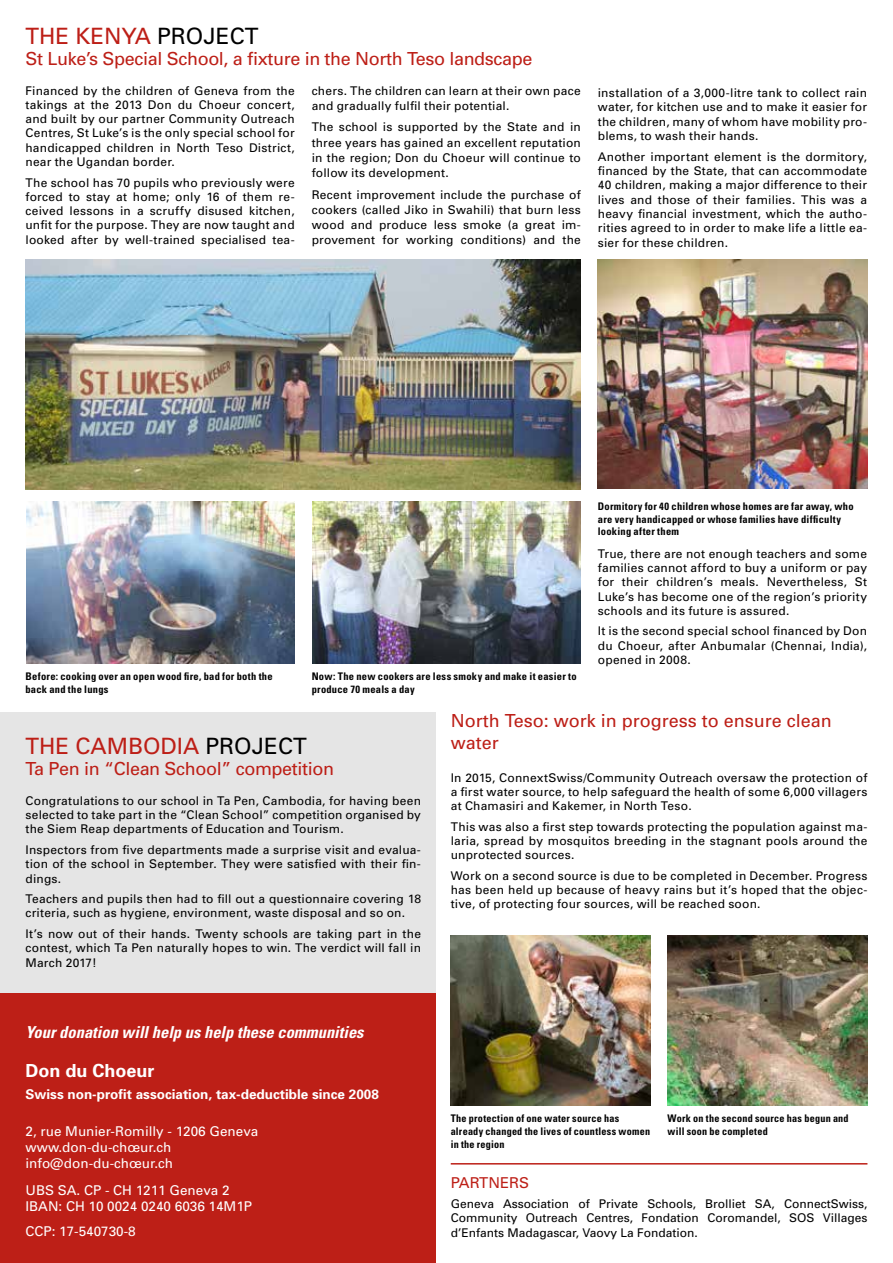
<style>
.page{position:relative;width:893px;height:1263px;background:#fff}
.page>*{position:absolute;margin:0;border:0;box-sizing:border-box;transform-origin:0 0}
.t1{font:22.5px "Univers";color:#bd1f17}
.t2{font:18px "Univers";letter-spacing:-.02em;color:#bd1f17}
.t3{font:18px/22.5px "Univers";color:#bd1f17}
.t4{font:700 18px "Univers";color:#fff}
.t5{font:italic 700 condensed 16.5px "Univers";color:#fff}
.t6{font:15px "Univers";color:#bd1f17}
.t7{font:13.5px/16.2px "Univers";color:#fff}
.t8{font:700 13.5px "Univers";color:#fff}
.t9{font:12px/14.2px "Univers";letter-spacing:.015em;color:#000;text-align:justify}
.t10{font:700 condensed 10.5px/12.8px "Univers";letter-spacing:.02em;color:#000}
.s1{color:#000}
</style>
<div class="page">
<div style="left:0;top:712px;width:436px;height:281px;background:#e5e5e5"></div>
<div style="left:0;top:994px;width:436px;height:269px;background:#bd1f17"></div>
<img style="left:26px;top:259px;width:555px;height:230px">
<img style="left:598px;top:260px;width:269px;height:229px">
<img style="left:26px;top:502px;width:268px;height:161px">
<img style="left:312px;top:502px;width:268px;height:161px">
<img style="left:668px;top:935px;width:199px;height:171px">
<img style="left:451px;top:935px;width:200px;height:171px">
<hr style="left:451px;top:1163px;width:416px;height:1px;background:#bd1f17">
<h1 class="t1" style="left:26px;top:22px;width:234px">THE KENYA <span class="s1">PROJECT</span></h1>
<h2 class="t2" style="left:26px;top:48px;width:508px">St Luke’s Special School, a fixture in the North Teso landscape</h2>
<p class="t9" style="left:26px;top:83px;width:271px">Financed by the children of Geneva from the takings at the 2013 Don du Choeur concert, and built by our partner Community Outreach Centres, St Luke’s is the only special school for handicapped children in North Teso District, near the Ugandan border.</p>
<p class="t9" style="left:26px;top:175px;width:271px">The school has 70 pupils who previously were forced to stay at home; only 16 of them re&shy;ceived lessons in a scruffy disused kitchen, unfit for the purpose. They are now taught and looked after by well-trained specialised tea-</p>
<p class="t9" style="left:312px;top:83px;width:271px;line-height:15.3px">chers. The children can learn at their own pace and gradually fulfil their potential.</p>
<p class="t9" style="left:312px;top:119px;width:271px;line-height:15.3px">The school is supported by the State and in three years has gained an excellent reputation in the region; Don du Choeur will continue to follow its development.</p>
<p class="t9" style="left:312px;top:187px;width:271px;line-height:15.3px">Recent improvement include the purchase of cookers (called Jiko in Swahili) that burn less wood and produce less smoke (a great im&shy;provement for working conditions) and the</p>
<p class="t9" style="left:598px;top:85px;width:271px">installation of a 3,000-litre tank to collect rain water, for kitchen use and to make it easier for the children, many of whom have mobility pro&shy;blems, to wash their hands.</p>
<p class="t9" style="left:598px;top:149px;width:271px">Another important element is the dormitory, financed by the State, that can accommodate 40 children, making a major difference to their lives and those of their families. This was a heavy financial investment, which the autho&shy;rities agreed to in order to make life a little ea&shy;sier for these children.</p>
<p class="t10" style="left:26px;top:670px;width:249px">Before: cooking over an open wood fire, bad for both the back and the lungs</p>
<p class="t10" style="left:312px;top:670px;width:266px">Now: The new cookers are less smoky and make it easier to produce 70 meals a day</p>
<p class="t10" style="left:598px;top:500px;width:257px">Dormitory for 40 children whose homes are far away, who are very handicapped or whose families have difficulty looking after them</p>
<p class="t9" style="left:598px;top:546px;width:271px">True, there are not enough teachers and some families cannot afford to buy a uniform or pay for their children’s meals. Nevertheless, St Luke’s has become one of the region’s priority schools and its future is assured.</p>
<p class="t9" style="left:598px;top:624px;width:271px">It is the second special school financed by Don du Choeur, after Anbumalar (Chennai, India), opened in 2008.</p>
<h1 class="t1" style="left:26px;top:732px;width:283px">THE CAMBODIA <span class="s1">PROJECT</span></h1>
<h2 class="t2" style="left:26px;top:758px;width:310px">Ta Pen in “Clean School” competition</h2>
<p class="t9" style="left:26px;top:793px;width:397px">Congratulations to our school in Ta Pen, Cambodia, for having been selected to take part in the “Clean School” competition organised by the Siem Reap departments of Education and Tourism.</p>
<p class="t9" style="left:26px;top:842px;width:397px">Inspectors from five departments made a surprise visit and evalua&shy;tion of the school in September. They were satisfied with their fin&shy;dings.</p>
<p class="t9" style="left:26px;top:891px;width:397px">Teachers and pupils then had to fill out a questionnaire covering 18 criteria, such as hygiene, environment, waste disposal and so on.</p>
<p class="t9" style="left:26px;top:926px;width:397px">It’s now out of their hands. Twenty schools are taking part in the contest, which Ta Pen naturally hopes to win. The verdict will fall in March 2017!</p>
<h3 class="t5" style="left:26px;top:1022px;width:340px">Your donation will help us help these communities</h3>
<h2 class="t4" style="left:26px;top:1059px;width:131px">Don du Choeur</h2>
<p class="t8" style="left:26px;top:1085px;width:355px">Swiss non-profit association, tax-deductible since 2008</p>
<p class="t7" style="left:26px;top:1123px;width:234px">2, rue Munier-Romilly - 1206 Geneva www.don-du-chœur.ch info@don-du-chœur.ch</p>
<p class="t7" style="left:26px;top:1182px;width:228px">UBS SA. CP - CH 1211 Geneva 2<br>IBAN: CH 10 0024 0240 6036 14M1P</p>
<p class="t7" style="left:26px;top:1223px;width:112px">CCP: 17-540730-8</p>
<h2 class="t3" style="left:451px;top:709px;width:383px">North Teso: work in progress to ensure clean water</h2>
<p class="t9" style="left:451px;top:770px;width:418px">In 2015, ConnextSwiss/Community Outreach oversaw the protection of a first water source, to help safeguard the health of some 6,000 villagers at Chamasiri and Kakemer, in North Teso.</p>
<p class="t9" style="left:451px;top:819px;width:418px">This was also a first step towards protecting the population against ma&shy;laria, spread by mosquitos breeding in the stagnant pools around the unprotected sources.</p>
<p class="t9" style="left:451px;top:868px;width:418px">Work on a second source is due to be completed in December. Progress has been held up because of heavy rains but it’s hoped that the objec&shy;tive, of protecting four sources, will be reached soon.</p>
<p class="t10" style="left:451px;top:1112px;width:201px">The protection of one water source has already changed the lives of countless women in the region</p>
<p class="t10" style="left:668px;top:1112px;width:183px">Work on the second source has begun and will soon be completed</p>
<p class="t6" style="left:451px;top:1173px;width:80px">PARTNERS</p>
<p class="t9" style="left:451px;top:1196px;width:418px">Geneva Association of Private Schools, Brolliet SA, ConnectSwiss, Community Outreach Centres, Fondation Coromandel, SOS Villages d’Enfants Madagascar, Vaovy La Fondation.</p>
</div>
